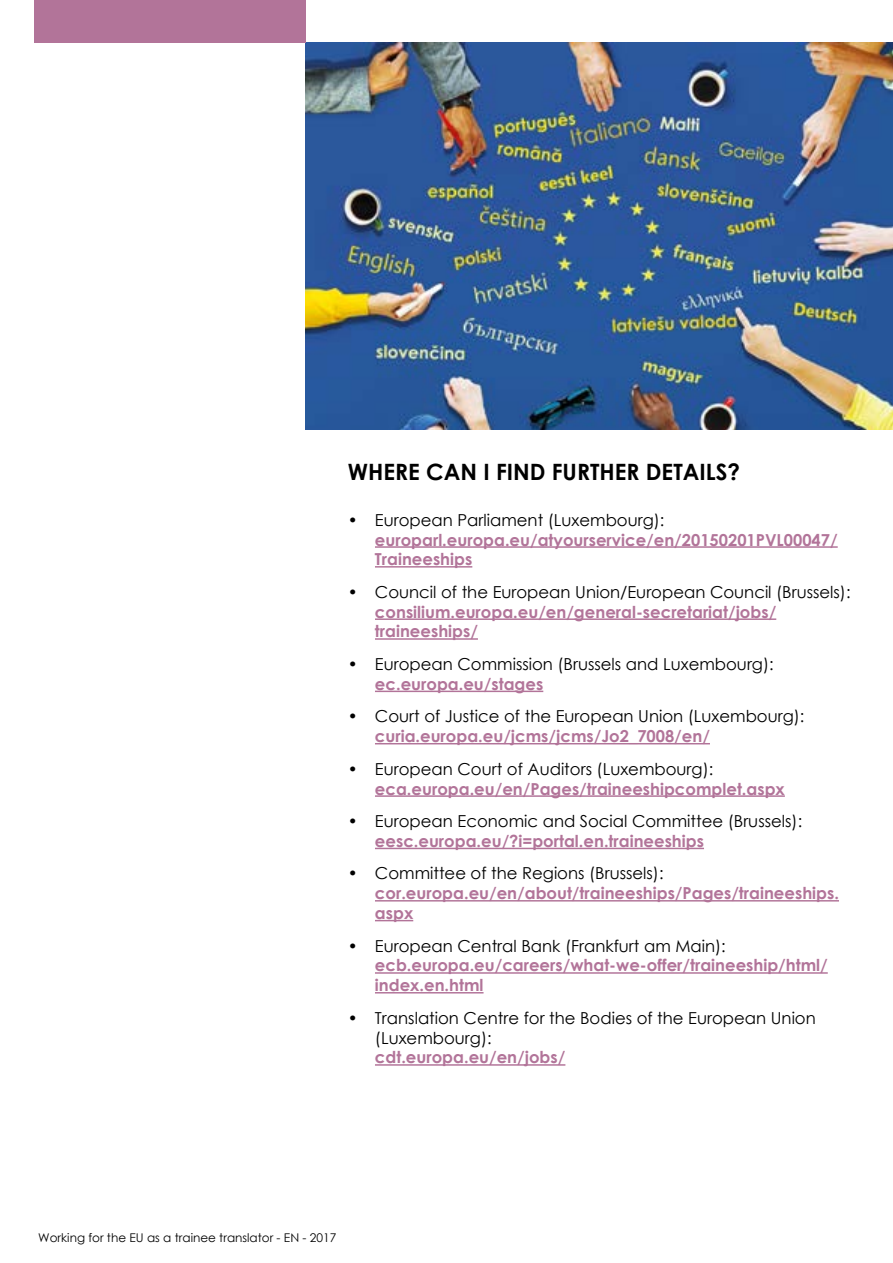
<style>
.page{position:relative;width:893px;height:1263px;background:#fff}
.page>*{position:absolute;margin:0;border:0;box-sizing:border-box;transform-origin:0 0}
.t1{font:700 22.5px "Century Gothic";color:#000}
.t2{font:700 16.5px/19.8px "Century Gothic";color:#b27499}
.t3{font:16.5px/19.8px "Century Gothic";color:#000}
.t4{font:12px "Century Gothic";color:#000}
</style>
<div class="page">
<img style="left:305px;top:43px;width:588px;height:386px">
<div style="left:34px;top:0;width:271px;height:43px;background:#b27499"></div>
<hr style="left:375px;top:546px;width:463px;height:2px;background:#b27499">
<hr style="left:375px;top:566px;width:97px;height:2px;background:#b27499">
<hr style="left:375px;top:618px;width:401px;height:2px;background:#b27499">
<hr style="left:375px;top:638px;width:103px;height:2px;background:#b27499">
<hr style="left:375px;top:691px;width:168px;height:1px;background:#b27499">
<hr style="left:375px;top:743px;width:335px;height:1px;background:#b27499">
<hr style="left:375px;top:795px;width:410px;height:2px;background:#b27499">
<hr style="left:375px;top:848px;width:329px;height:1px;background:#b27499">
<hr style="left:375px;top:900px;width:464px;height:1px;background:#b27499">
<hr style="left:375px;top:920px;width:38px;height:1px;background:#b27499">
<hr style="left:375px;top:972px;width:453px;height:2px;background:#b27499">
<hr style="left:375px;top:992px;width:109px;height:1px;background:#b27499">
<hr style="left:375px;top:1064px;width:190px;height:2px;background:#b27499">
<h1 class="t1" style="left:348px;top:455px;width:393px">WHERE CAN I FIND FURTHER DETAILS?</h1>
<p class="t3" style="left:348px;top:510px;width:318px">• European Parliament (Luxembourg):</p>
<p class="t2" style="left:375px;top:529px;width:464px">europarl.europa.eu/atyourservice/en/20150201PVL00047/<br>Traineeships</p>
<p class="t3" style="left:348px;top:582px;width:504px">• Council of the European Union/European Council (Brussels):</p>
<p class="t2" style="left:375px;top:601px;width:403px">consilium.europa.eu/en/general-secretariat/jobs/ traineeships/</p>
<p class="t3" style="left:348px;top:654px;width:427px">• European Commission (Brussels and Luxembourg):</p>
<p class="t2" style="left:375px;top:673px;width:170px">ec.europa.eu/stages</p>
<p class="t3" style="left:348px;top:706px;width:458px">• Court of Justice of the European Union (Luxembourg):</p>
<p class="t2" style="left:375px;top:725px;width:336px">curia.europa.eu/jcms/jcms/Jo2_7008/en/</p>
<p class="t3" style="left:348px;top:759px;width:367px">• European Court of Auditors (Luxembourg):</p>
<p class="t2" style="left:375px;top:778px;width:411px">eca.europa.eu/en/Pages/traineeshipcomplet.aspx</p>
<p class="t3" style="left:348px;top:811px;width:456px">• European Economic and Social Committee (Brussels):</p>
<p class="t2" style="left:375px;top:830px;width:331px">eesc.europa.eu/?i=portal.en.traineeships</p>
<p class="t3" style="left:348px;top:863px;width:317px">• Committee of the Regions (Brussels):</p>
<p class="t2" style="left:375px;top:883px;width:465px">cor.europa.eu/en/about/traineeships/Pages/traineeships. aspx</p>
<p class="t3" style="left:348px;top:935px;width:379px">• European Central Bank (Frankfurt am Main):</p>
<p class="t2" style="left:375px;top:955px;width:454px">ecb.europa.eu/careers/what-we-offer/traineeship/html/ index.en.html</p>
<p class="t3" style="left:375px;top:1008px;width:442px;text-indent:-27px">• Translation Centre for the Bodies of the European Union (Luxembourg):</p>
<p class="t2" style="left:375px;top:1047px;width:192px">cdt.europa.eu/en/jobs/</p>
<p class="t4" style="left:38px;top:1229px;width:300px">Working for the EU as a trainee translator - EN - 2017</p>
</div>
